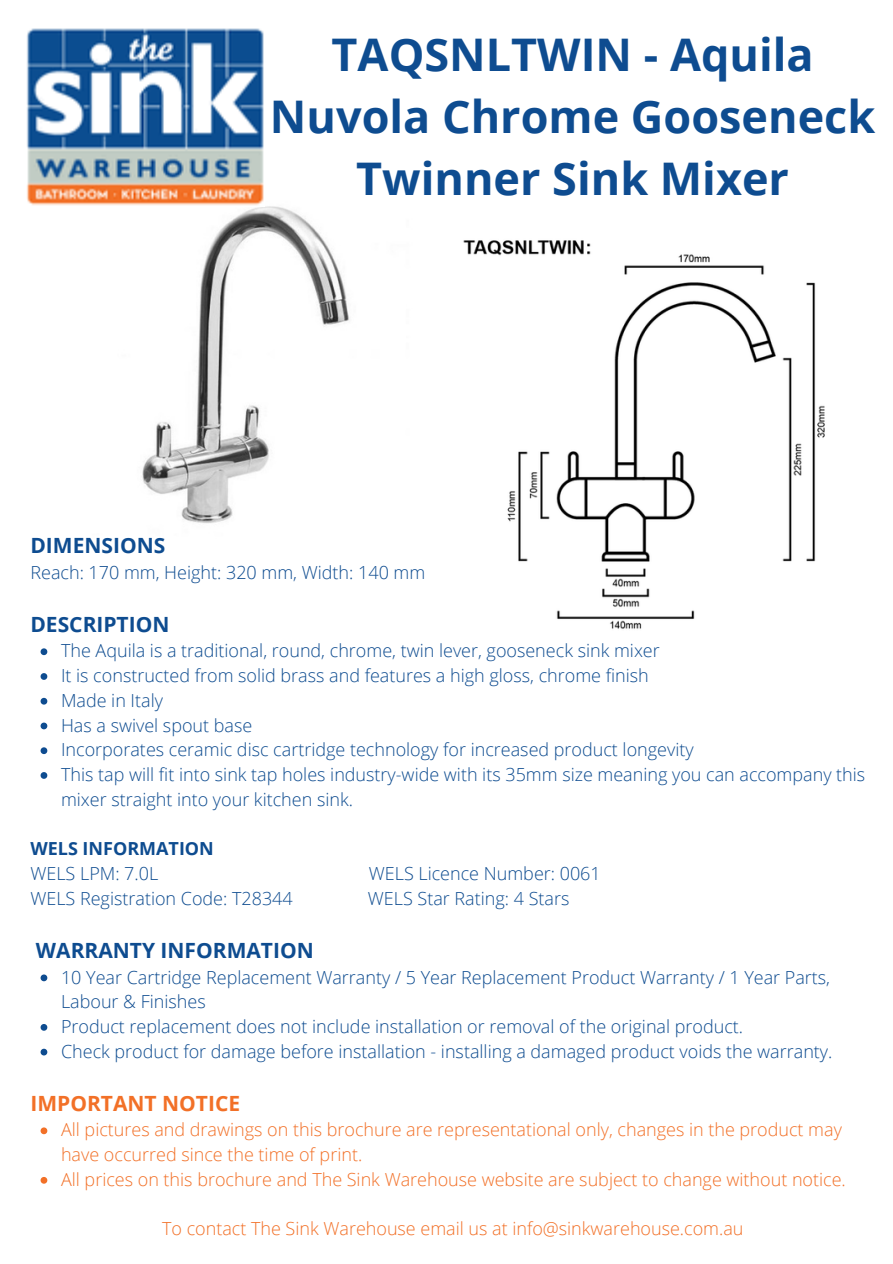
<style>
.page{position:relative;width:893px;height:1264px;background:#fff}
.page>*{position:absolute;margin:0;border:0;box-sizing:border-box;transform-origin:0 0}
.t1{font:700 45px/61.8px "Open Sans";color:#0e4c90;text-align:center}
.t2{font:700 21px "Open Sans";color:#0e4c90}
.t3{font:700 21px "Open Sans";color:#f27027}
.t4{font:300 18px/24.8px "Open Sans";color:#0e4c90}
.t5{font:300 18px/24.8px "Open Sans";color:#f27027}
.t6{font:700 18px "Open Sans";color:#0e4c90}
</style>
<div class="page">
<img style="left:142px;top:206px;width:207px;height:317px">
<img style="left:27px;top:28px;width:237px;height:178px">
<img style="left:463px;top:240px;width:362px;height:389px">
<svg style="left:41px;top:648px;width:6px;height:7px"></svg>
<svg style="left:41px;top:673px;width:6px;height:7px"></svg>
<svg style="left:41px;top:698px;width:6px;height:6px"></svg>
<svg style="left:41px;top:722px;width:6px;height:7px"></svg>
<svg style="left:41px;top:747px;width:6px;height:7px"></svg>
<svg style="left:41px;top:772px;width:6px;height:6px"></svg>
<svg style="left:41px;top:974px;width:6px;height:7px"></svg>
<svg style="left:41px;top:1024px;width:6px;height:6px"></svg>
<svg style="left:41px;top:1048px;width:6px;height:7px"></svg>
<svg style="left:41px;top:1127px;width:6px;height:7px"></svg>
<svg style="left:41px;top:1177px;width:6px;height:6px"></svg>
<h1 class="t1" style="left:270px;top:23px;width:606px">TAQSNLTWIN - Aquila<br>Nuvola Chrome Gooseneck<br>Twinner Sink Mixer</h1>
<p class="t2" style="left:30px;top:530px;width:136px">DIMENSIONS</p>
<p class="t4" style="left:30px;top:559px;width:396px">Reach: 170 mm, Height: 320 mm, Width: 140 mm</p>
<p class="t2" style="left:30px;top:609px;width:140px">DESCRIPTION</p>
<p class="t4" style="left:61px;top:638px;width:805px">The Aquila is a traditional, round, chrome, twin lever, gooseneck sink mixer<br>It is constructed from solid brass and features a high gloss, chrome finish<br>Made in Italy<br>Has a swivel spout base<br>Incorporates ceramic disc cartridge technology for increased product longevity<br>This tap will fit into sink tap holes industry-wide with its 35mm size meaning you can accompany this mixer straight into your kitchen sink.</p>
<p class="t6" style="left:30px;top:836px;width:185px">WELS INFORMATION</p>
<p class="t4" style="left:30px;top:860px;width:129px">WELS LPM: 7.0L</p>
<p class="t4" style="left:369px;top:860px;width:233px">WELS Licence Number: 0061</p>
<p class="t4" style="left:30px;top:885px;width:264px">WELS Registration Code: T28344</p>
<p class="t4" style="left:368px;top:885px;width:203px">WELS Star Rating: 4 Stars</p>
<p class="t2" style="left:36px;top:935px;width:279px">WARRANTY INFORMATION</p>
<p class="t4" style="left:61px;top:964px;width:772px">10 Year Cartridge Replacement Warranty / 5 Year Replacement Product Warranty / 1 Year Parts, Labour &amp; Finishes<br>Product replacement does not include installation or removal of the original product.<br>Check product for damage before installation - installing a damaged product voids the warranty.</p>
<p class="t3" style="left:30px;top:1088px;width:211px">IMPORTANT NOTICE</p>
<p class="t5" style="left:61px;top:1117px;width:786px">All pictures and drawings on this brochure are representational only, changes in the product may have occurred since the time of print.<br>All prices on this brochure and The Sink Warehouse website are subject to change without notice.</p>
<p class="t5" style="left:162px;top:1215px;width:583px">To contact The Sink Warehouse email us at info@sinkwarehouse.com.au</p>
</div>
